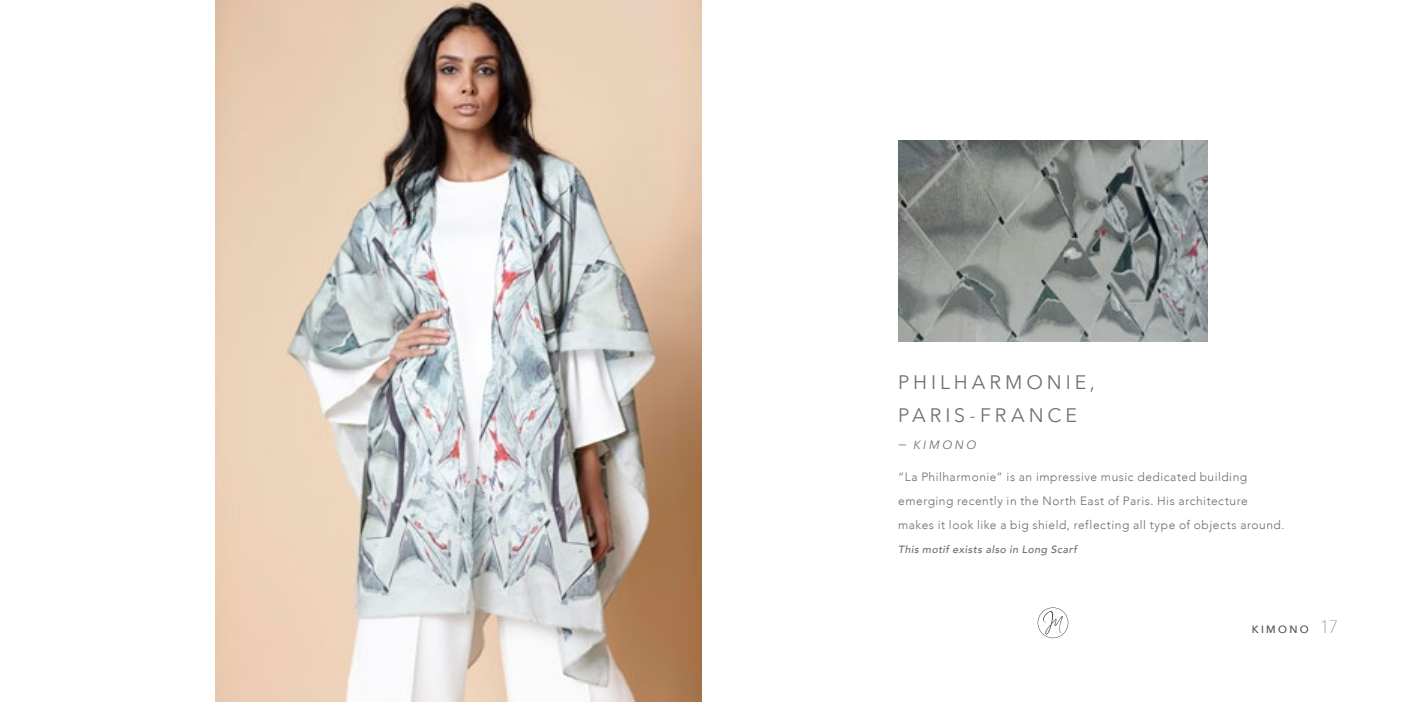
<style>
.page{position:relative;width:1404px;height:702px;background:#fff}
.page>*{position:absolute;margin:0;border:0;box-sizing:border-box;transform-origin:0 0}
.t1{font:19.5px/33px "Avenir Next";letter-spacing:.2em;color:#6c7270}
.t2{font:300 12px/24px "Avenir";letter-spacing:.045em;color:#696a6c}
.t3{font:italic 12px "Avenir Next";letter-spacing:.22em;color:#6c7270}
.t4{font:italic 500 10.5px "Avenir";letter-spacing:.05em;color:#696a6c}
.t5{font:500 10.5px "Avenir Next";letter-spacing:.225em;color:#4d4d4f}
.s1{font-family:"Archer";font-weight:500}
.s2{font-weight:200;font-size:18px}
</style>
<div class="page">
<img style="left:898px;top:141px;width:309px;height:200px">
<img style="left:215px;top:0;width:487px;height:702px">
<svg style="left:1037px;top:607px;width:31px;height:31px"></svg>
<h1 class="t1" style="left:898px;top:365px;width:198px">PHILHAR MONIE ,<br>PAR IS-FR ANCE</h1>
<p class="t3" style="left:898px;top:435px;width:80px"><span class="s1">—</span> KIMONO</p>
<p class="t2" style="left:898px;top:465px;width:388px">“La Philharmonie” is an impressive music dedicated building emerging recently in the North East of Paris. His architecture makes it look like a big shield, reflecting all type of objects around.</p>
<p class="t4" style="left:898px;top:543px;width:180px">This motif exists also in Long Scarf</p>
<p class="t5" style="left:1251px;top:620px;width:88px">KIMONO <span class="s2">17</span></p>
</div>
